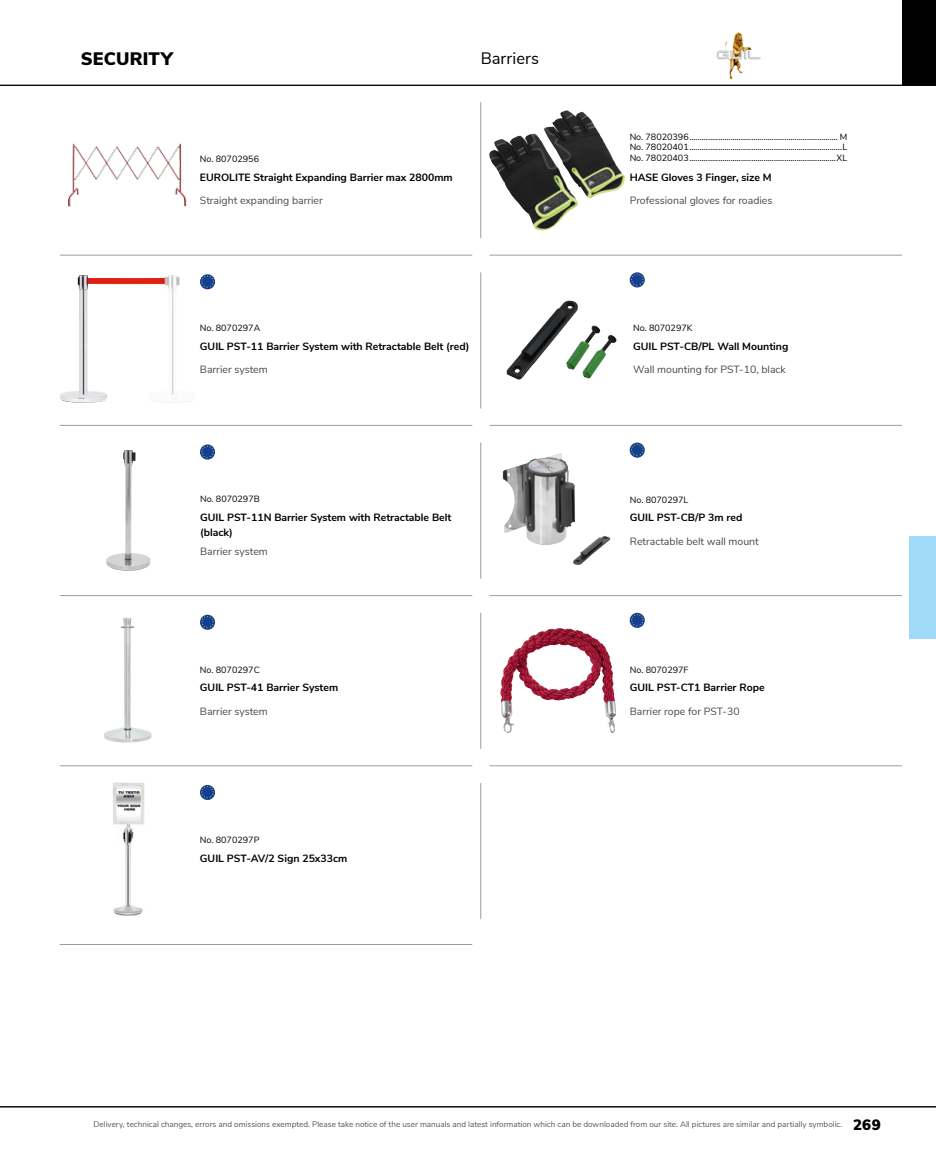
<style>
.page{position:relative;width:936px;height:1149px;background:#fff}
.page>*{position:absolute;margin:0;border:0;box-sizing:border-box;transform-origin:0 0}
.Untergruppe_2{font:900 18px "Nunito Sans";letter-spacing:.01em;color:#000}
.Untergruppe_1{font:16.5px "Nunito Sans";letter-spacing:.005em;color:#000}
.Artikel_1spalt{font:700 10.5px/14.9px "Nunito Sans";color:#000}
.BROT_HEADLINE{font:10.5px "Nunito Sans";color:#494948}
.ARTIKELNUMMER{font:9px "Nunito Sans";color:#000}
.t1{font:8.1px "Nunito Sans";color:#565656}
.s1{font-weight:900;font-size:15px;color:#000}
</style>
<div class="page">
<div style="left:909px;top:536px;width:26px;height:102px;background:#a1daf8"></div>
<img style="left:716px;top:32px;width:44px;height:47px">
<img style="left:511px;top:110px;width:114px;height:88px">
<img style="left:68px;top:143px;width:119px;height:64px">
<img style="left:60px;top:275px;width:130px;height:128px">
<img style="left:106px;top:450px;width:44px;height:120px">
<img style="left:104px;top:617px;width:47px;height:125px">
<img style="left:500px;top:628px;width:58px;height:105px">
<img style="left:506px;top:300px;width:102px;height:80px">
<img style="left:502px;top:453px;width:108px;height:112px">
<img style="left:60px;top:766px;width:136px;height:150px">
<svg style="left:200px;top:274px;width:15px;height:15px"></svg>
<svg style="left:201px;top:275px;width:13px;height:13px"></svg>
<svg style="left:629px;top:272px;width:15px;height:15px"></svg>
<svg style="left:630px;top:273px;width:13px;height:13px"></svg>
<svg style="left:200px;top:444px;width:15px;height:15px"></svg>
<svg style="left:201px;top:445px;width:13px;height:13px"></svg>
<svg style="left:629px;top:442px;width:15px;height:15px"></svg>
<svg style="left:630px;top:443px;width:13px;height:13px"></svg>
<svg style="left:200px;top:614px;width:15px;height:15px"></svg>
<svg style="left:201px;top:615px;width:13px;height:13px"></svg>
<svg style="left:629px;top:612px;width:15px;height:15px"></svg>
<svg style="left:630px;top:613px;width:13px;height:13px"></svg>
<svg style="left:200px;top:784px;width:15px;height:15px"></svg>
<svg style="left:201px;top:785px;width:13px;height:13px"></svg>
<hr style="left:480px;top:102px;width:1px;height:136px;background:#9c9d9d">
<hr style="left:480px;top:272px;width:1px;height:136px;background:#9c9d9d">
<hr style="left:60px;top:255px;width:412px;height:1px;background:#9c9d9d">
<hr style="left:489px;top:255px;width:412px;height:1px;background:#9c9d9d">
<hr style="left:480px;top:442px;width:1px;height:136px;background:#9c9d9d">
<hr style="left:480px;top:782px;width:1px;height:136px;background:#9c9d9d">
<hr style="left:480px;top:612px;width:1px;height:136px;background:#9c9d9d">
<hr style="left:60px;top:425px;width:412px;height:1px;background:#9c9d9d">
<hr style="left:489px;top:425px;width:412px;height:1px;background:#9c9d9d">
<hr style="left:60px;top:595px;width:412px;height:1px;background:#9c9d9d">
<hr style="left:489px;top:595px;width:412px;height:1px;background:#9c9d9d">
<hr style="left:60px;top:765px;width:412px;height:1px;background:#9c9d9d">
<hr style="left:489px;top:765px;width:412px;height:1px;background:#9c9d9d">
<div style="left:901px;top:0;width:34px;height:85px;background:#000"></div>
<hr style="left:0;top:1106px;width:935px;height:1px;background:#000">
<hr style="left:0;top:85px;width:935px;height:1px;background:#000">
<hr style="left:60px;top:943px;width:412px;height:1px;background:#9c9d9d">
<p class="Untergruppe_2" style="left:81px;top:45px;width:94px">SECURITY</p>
<p class="Untergruppe_1" style="left:480px;top:46px;width:60px">Barriers</p>
<p class="ARTIKELNUMMER" style="left:200px;top:152px;width:61px">No. 80702956</p>
<p class="Artikel_1spalt" style="left:200px;top:169px;width:254px">EUROLITE Straight Expanding Barrier max 2800mm</p>
<p class="BROT_HEADLINE" style="left:200px;top:193px;width:124px">Straight expanding barrier</p>
<p class="ARTIKELNUMMER" style="left:200px;top:321px;width:62px">No. 8070297A</p>
<p class="Artikel_1spalt" style="left:200px;top:338px;width:271px">GUIL PST-11 Barrier System with Retractable Belt (red)</p>
<p class="BROT_HEADLINE" style="left:200px;top:361px;width:69px">Barrier system</p>
<p class="ARTIKELNUMMER" style="left:200px;top:492px;width:61px">No. 8070297B</p>
<p class="Artikel_1spalt" style="left:200px;top:509px;width:253px">GUIL PST-11N Barrier System with Retractable Belt (black)</p>
<p class="BROT_HEADLINE" style="left:200px;top:543px;width:69px">Barrier system</p>
<p class="ARTIKELNUMMER" style="left:200px;top:662px;width:61px">No. 8070297C</p>
<p class="Artikel_1spalt" style="left:200px;top:679px;width:140px">GUIL PST-41 Barrier System</p>
<p class="BROT_HEADLINE" style="left:200px;top:703px;width:69px">Barrier system</p>
<p class="ARTIKELNUMMER" style="left:200px;top:833px;width:61px">No. 8070297P</p>
<p class="Artikel_1spalt" style="left:200px;top:849px;width:149px">GUIL PST-AV/2 Sign 25x33cm</p>
<p class="ARTIKELNUMMER" style="left:629px;top:130px;width:219px">No. 78020396........................................................................ M</p>
<p class="ARTIKELNUMMER" style="left:629px;top:141px;width:219px">No. 78020401..........................................................................L</p>
<p class="ARTIKELNUMMER" style="left:629px;top:151px;width:219px">No. 78020403.......................................................................XL</p>
<p class="Artikel_1spalt" style="left:629px;top:169px;width:144px">HASE Gloves 3 Finger, size M</p>
<p class="BROT_HEADLINE" style="left:629px;top:193px;width:144px">Professional gloves for roadies</p>
<p class="ARTIKELNUMMER" style="left:633px;top:321px;width:61px">No. 8070297K</p>
<p class="Artikel_1spalt" style="left:633px;top:338px;width:157px">GUIL PST-CB/PL Wall Mounting</p>
<p class="BROT_HEADLINE" style="left:633px;top:361px;width:154px">Wall mounting for PST-10, black</p>
<p class="ARTIKELNUMMER" style="left:629px;top:493px;width:60px">No. 8070297L</p>
<p class="Artikel_1spalt" style="left:629px;top:509px;width:114px">GUIL PST-CB/P 3m red</p>
<p class="BROT_HEADLINE" style="left:629px;top:533px;width:130px">Retractable belt wall mount</p>
<p class="ARTIKELNUMMER" style="left:629px;top:662px;width:60px">No. 8070297F</p>
<p class="Artikel_1spalt" style="left:629px;top:679px;width:136px">GUIL PST-CT1 Barrier Rope</p>
<p class="BROT_HEADLINE" style="left:629px;top:703px;width:111px">Barrier rope for PST-30</p>
<p class="t1" style="left:94px;top:1118px;width:788px">Delivery, technical changes, errors and omissions exempted. Please take notice of the user manuals and latest information which can be downloaded from our site. All pictures are similar and partially symbolic. <span class="s1">269</span></p>
</div>
